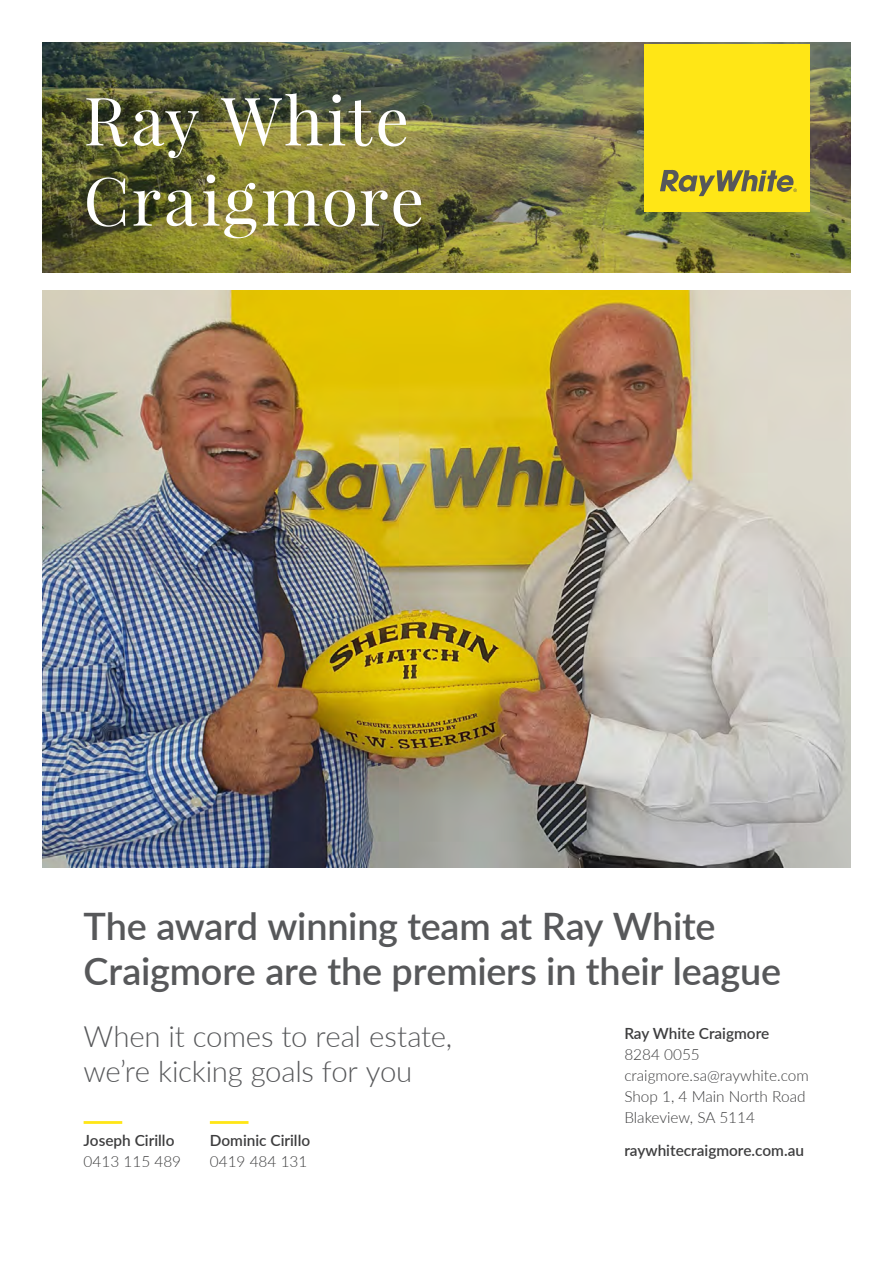
<style>
.page{position:relative;width:893px;height:1263px;background:#fff}
.page>*{position:absolute;margin:0;border:0;box-sizing:border-box;transform-origin:0 0}
.t1{font:66.9px/80.2px "Playfair Display";letter-spacing:.035em;color:#fff}
.t2{font:600 37.8px/45.3px "Lato";letter-spacing:-.005em;color:#57585a}
.t3{font:300 29.4px/35px "Lato";letter-spacing:-.01em;color:#57585a}
.t4{font:300 15.45px/21px "Lato";color:#3e3e3f}
.t5{font:600 15.45px/21px "Lato";color:#3e3e3f}
.s1{font-weight:300}
.s2{font-weight:600}
</style>
<div class="page">
<img style="left:43px;top:43px;width:807px;height:230px">
<img style="left:43px;top:290px;width:807px;height:577px">
<div style="left:644px;top:45px;width:165px;height:167px;background:#ffe616"></div>
<svg style="left:660px;top:170px;width:137px;height:26px"></svg>
<hr style="left:84px;top:1121px;width:38px;height:3px;background:#ffe616">
<hr style="left:210px;top:1121px;width:39px;height:3px;background:#ffe616">
<p class="t1" style="left:84px;top:80px;width:342px">Ray White<br>Craigmore</p>
<p class="t2" style="left:84px;top:901px;width:699px">The award winning team at Ray White<br>Craigmore are the premiers in their league</p>
<p class="t3" style="left:84px;top:1018px;width:370px">When it comes to real estate, we’re kicking goals for you</p>
<p class="t5" style="left:84px;top:1129px;width:99px">Joseph Cirillo<br><span class="s1">0413 115 489</span></p>
<p class="t5" style="left:210px;top:1129px;width:102px">Dominic Cirillo<br><span class="s1">0419 484 131</span></p>
<p class="t4" style="left:624px;top:1022px;width:186px"><span class="s2">Ray White Craigmore<br></span>8284 0055 craigmore.sa@raywhite.com<br>Shop 1, 4 Main North Road<br>Blakeview, SA 5114</p>
<p class="t5" style="left:624px;top:1139px;width:181px">raywhitecraigmore.com.au</p>
</div>
